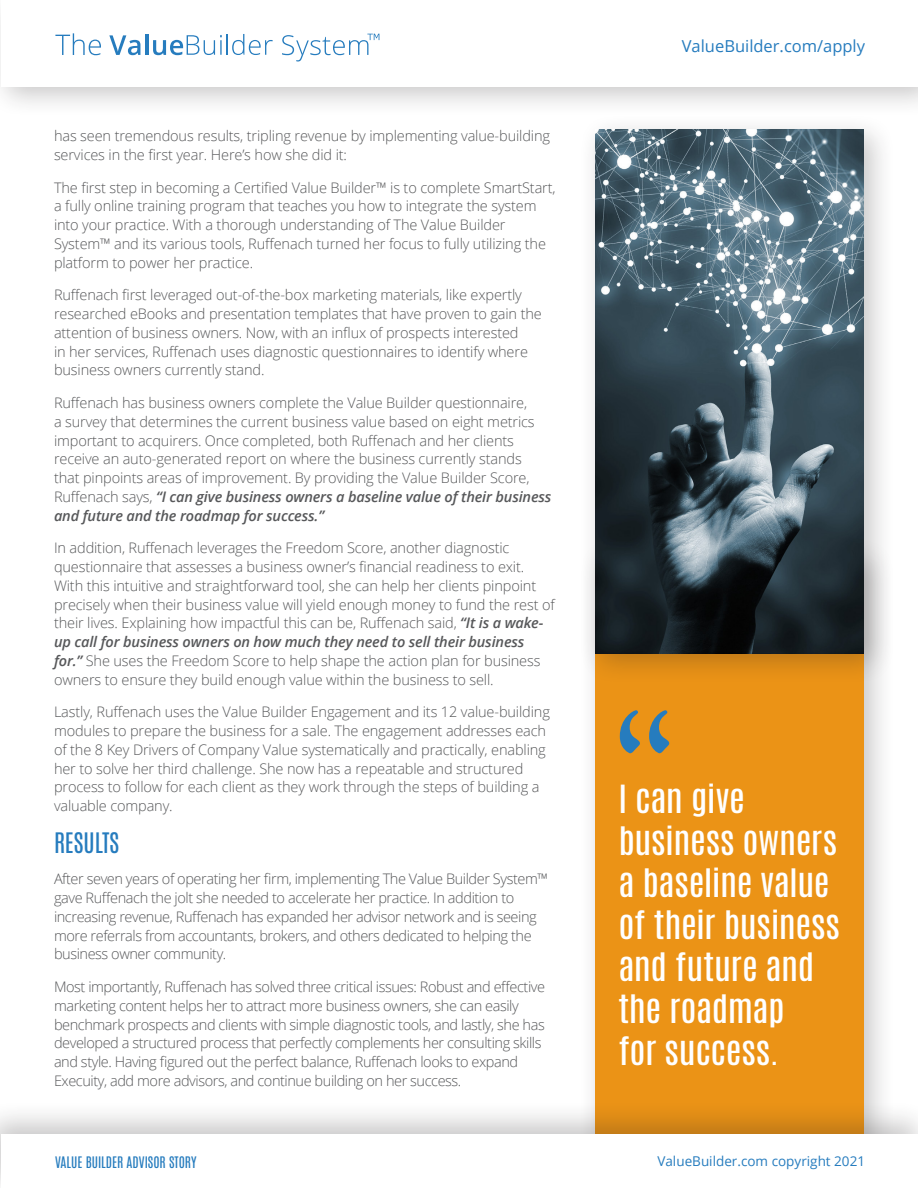
<style>
.page{position:relative;width:918px;height:1188px;background:#fff}
.page>*{position:absolute;margin:0;border:0;box-sizing:border-box;transform-origin:0 0}
.t1{font:33px/42px "Antonio";letter-spacing:-.01em;color:#fff;scale:1.1 1}
.t2{font:24px "Antonio";color:#267cbe}
.t3{font:16.5px "Open Sans";color:#267cbe}
.Body{font:300 14.55px/18.8px "Open Sans";letter-spacing:-.01em;color:#57585a}
.Body-2{font:300 14.55px/18.8px "Open Sans";letter-spacing:-.03em;color:#57585a}
.t4{font:13.5px "Open Sans";color:#267cbe}
.t5{font:13.5px "Antonio";color:#267cbe}
.s1{font-weight:600;font-style:italic}
</style>
<div class="page">
<div style="left:578px;top:537px;width:318px;height:647px;background:#231f20;opacity:.25"></div>
<div style="left:595px;top:554px;width:269px;height:598px;background:#eb9316"></div>
<div style="left:0;top:0;width:918px;height:118px;background:#231f20;opacity:.25"></div>
<div style="left:1px;top:0;width:917px;height:86px;background:#fff"></div>
<div style="left:0;top:1100px;width:918px;height:88px;background:#231f20;opacity:.25"></div>
<div style="left:1px;top:1134px;width:917px;height:54px;background:#fff"></div>
<svg style="left:55px;top:33px;width:46px;height:22px"></svg>
<svg style="left:109px;top:35px;width:31px;height:20px"></svg>
<hr style="left:145px;top:34px;width:3px;height:21px;background:#267cbe">
<svg style="left:153px;top:35px;width:69px;height:20px"></svg>
<hr style="left:226px;top:34px;width:2px;height:21px;background:#267cbe">
<svg style="left:232px;top:34px;width:41px;height:21px"></svg>
<svg style="left:282px;top:34px;width:97px;height:28px"></svg>
<svg style="left:620px;top:710px;width:49px;height:43px"></svg>
<div style="left:578px;top:113px;width:318px;height:573px;background:#231f20;opacity:.25"></div>
<img style="left:595px;top:130px;width:269px;height:524px">
<p class="Body" style="left:54px;top:126px;width:498px">has seen tremendous results, tripling revenue by implementing value-building services in the first year. Here’s how she did it:</p>
<p class="Body" style="left:54px;top:178px;width:503px">The first step in becoming a Certified Value Builder™ is to complete SmartStart, a fully online training program that teaches you how to integrate the system into your practice. With a thorough understanding of The Value Builder System™ and its various tools, Ruffenach turned her focus to fully utilizing the platform to power her practice.</p>
<p class="Body" style="left:54px;top:285px;width:489px">Ruffenach first leveraged out-of-the-box marketing materials, like expertly researched eBooks and presentation templates that have proven to gain the attention of business owners. Now, with an influx of prospects interested<br>in her services, Ruffenach uses diagnostic questionnaires to identify where business owners currently stand.</p>
<p class="Body" style="left:54px;top:393px;width:499px">Ruffenach has business owners complete the Value Builder questionnaire,<br>a survey that determines the current business value based on eight metrics important to acquirers. Once completed, both Ruffenach and her clients receive an auto-generated report on where the business currently stands<br>that pinpoints areas of improvement. By providing the Value Builder Score, Ruffenach says, <span class="s1">“I can give business owners a baseline value of their business and future and the roadmap for success.”</span></p>
<p class="Body" style="left:54px;top:538px;width:502px">In addition, Ruffenach leverages the Freedom Score, another diagnostic questionnaire that assesses a business owner’s financial readiness to exit.<br>With this intuitive and straightforward tool, she can help her clients pinpoint precisely when their business value will yield enough money to fund the rest of their lives. Explaining how impactful this can be, Ruffenach said, <span class="s1">“It is a wake&shy;up call for business owners on how much they need to sell their business for.”</span> She uses the Freedom Score to help shape the action plan for business owners to ensure they build enough value within the business to sell.</p>
<p class="Body" style="left:54px;top:702px;width:497px">Lastly, Ruffenach uses the Value Builder Engagement and its 12 value-building modules to prepare the business for a sale. The engagement addresses each of the 8 Key Drivers of Company Value systematically and practically, enabling her to solve her third challenge. She now has a repeatable and structured process to follow for each client as they work through the steps of building a valuable company.</p>
<p class="t2" style="left:54px;top:825px;width:67px">RESULTS</p>
<p class="Body-2" style="left:54px;top:869px;width:496px">After seven years of operating her firm, implementing The Value Builder System™ gave Ruffenach the jolt she needed to accelerate her practice. In addition to increasing revenue, Ruffenach has expanded her advisor network and is seeing more referrals from accountants, brokers, and others dedicated to helping the business owner community.</p>
<p class="Body-2" style="left:54px;top:977px;width:493px">Most importantly, Ruffenach has solved three critical issues: Robust and effective marketing content helps her to attract more business owners, she can easily benchmark prospects and clients with simple diagnostic tools, and lastly, she has developed a structured process that perfectly complements her consulting skills and style. Having figured out the perfect balance, Ruffenach looks to expand Execuity, add more advisors, and continue building on her success.</p>
<p class="t3" style="left:682px;top:35px;width:185px">ValueBuilder.com/apply</p>
<p class="t1" style="left:618px;top:779px;width:203px">I can give business owners a baseline value of their business and future and the roadmap</p>
<p class="t1" style="left:618px;top:1031px;width:148px">for success.</p>
<p class="t4" style="left:657px;top:1152px;width:209px">ValueBuilder.com copyright 2021</p>
<p class="t5" style="left:55px;top:1153px;width:143px">VALUE BUILDER ADVISOR STORY</p>
<p class="t4" style="left:857px;top:1152px;width:9px">0</p>
</div>
